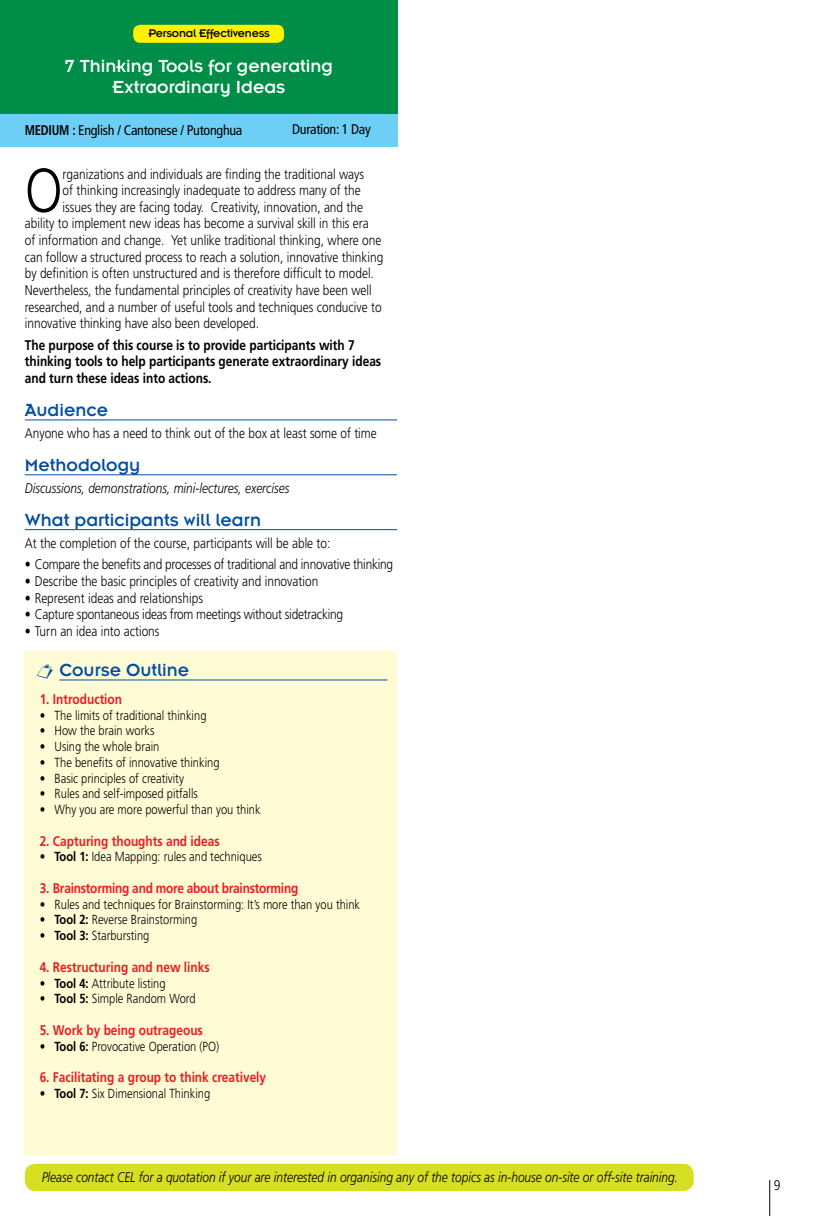
<style>
.page{position:relative;width:819px;height:1216px;background:#fff}
.page>*{position:absolute;margin:0;border:0;box-sizing:border-box;transform-origin:0 0}
.t1{font:300 61.6px "Frutiger LT Std";color:#000;scale:.85 1}
.t2{font:19.25px "Insignia LT Std";color:#034ea2}
.t3{font:19.25px/21px "Insignia LT Std";color:#fff;text-align:center}
.t4{font:300 14px "Frutiger LT Std";color:#000;scale:.85 1}
.t5{font:italic 300 14px "Frutiger LT Std";color:#000;scale:.85 1}
.t6{font:700 14px/16.6px "Frutiger LT Std";color:#000;scale:.85 1}
.t7{font:700 14px "Frutiger LT Std";color:#ed1d24;scale:.85 1}
.t8{font:300 14px "Frutiger LT Std";letter-spacing:-.02em;color:#000;scale:.85 1}
.t9{font:condensed 14px "Frutiger LT Std";letter-spacing:-.02em;color:#000}
.t10{font:700 14px "Frutiger LT Std";letter-spacing:-.02em;color:#ed1d24;scale:.85 1}
.t11{font:300 condensed 14px "Frutiger LT Std";color:#000}
.t12{font:300 13.12px "Frutiger LT Std";color:#000;scale:.85 1}
.t13{font:12.25px "Insignia LT Std";letter-spacing:-.02em;color:#000}
.s1{font-weight:700}
</style>
<div class="page">
<div style="left:25px;top:1163px;width:668px;height:27px;background:#d7df23;border-radius:10px"></div>
<hr style="left:769px;top:1179px;width:1px;height:36px;background:#000">
<hr style="left:25px;top:419px;width:372px;height:1px;background:#034ea2">
<hr style="left:25px;top:474px;width:372px;height:1px;background:#034ea2">
<hr style="left:25px;top:529px;width:372px;height:1px;background:#034ea2">
<div style="left:0;top:0;width:397px;height:114px;background:#008d48"></div>
<div style="left:0;top:114px;width:397px;height:33px;background:#6dcff6"></div>
<div style="left:133px;top:25px;width:151px;height:18px;background:#fff200;border-radius:7px"></div>
<div style="left:25px;top:651px;width:372px;height:504px;background:#fffcd5"></div>
<hr style="left:59px;top:679px;width:328px;height:1px;background:#034ea2">
<p class="t13" style="left:148px;top:27px;width:123px">Personal Effectiveness</p>
<h2 class="t3" style="left:65px;top:56px;width:269px">7 Thinking Tools for generating<br>Extraordinary Ideas</h2>
<p class="t9" style="left:25px;top:122px;width:219px"><span class="s1">MEDIUM :</span> English / Cantonese / Putonghua</p>
<p class="t9" style="left:292px;top:121px;width:80px">Duration: 1 Day</p>
<h1 class="t1" style="left:25px;top:156px;width:46px">O</h1>
<p class="t4" style="left:63px;top:166px;width:356px">rganizations and individuals are finding the traditional ways</p>
<p class="t4" style="left:63px;top:182px;width:352px">of thinking increasingly inadequate to address many of the</p>
<p class="t4" style="left:63px;top:199px;width:355px">issues they are facing today. Creativity, innovation, and the</p>
<p class="t4" style="left:25px;top:216px;width:406px">ability to implement new ideas has become a survival skill in this era</p>
<p class="t4" style="left:25px;top:232px;width:421px">of information and change. Yet unlike traditional thinking, where one</p>
<p class="t4" style="left:25px;top:249px;width:423px">can follow a structured process to reach a solution, innovative thinking</p>
<p class="t4" style="left:25px;top:265px;width:412px">by definition is often unstructured and is therefore difficult to model.</p>
<p class="t4" style="left:25px;top:282px;width:410px">Nevertheless, the fundamental principles of creativity have been well</p>
<p class="t4" style="left:25px;top:299px;width:421px">researched, and a number of useful tools and techniques conducive to</p>
<p class="t4" style="left:25px;top:315px;width:277px">innovative thinking have also been developed.</p>
<p class="t6" style="left:25px;top:337px;width:421px">The purpose of this course is to provide participants with 7 thinking tools to help participants generate extraordinary ideas and turn these ideas into actions.</p>
<h2 class="t2" style="left:25px;top:400px;width:85px">Audience</h2>
<p class="t4" style="left:25px;top:425px;width:415px">Anyone who has a need to think out of the box at least some of time</p>
<h2 class="t2" style="left:25px;top:455px;width:117px">Methodology</h2>
<p class="t5" style="left:25px;top:480px;width:313px">Discussions, demonstrations, mini-lectures, exercises</p>
<h2 class="t2" style="left:25px;top:510px;width:238px">What participants will learn</h2>
<p class="t4" style="left:25px;top:535px;width:361px">At the completion of the course, participants will be able to:</p>
<p class="t8" style="left:25px;top:556px;width:435px">• Compare the benefits and processes of traditional and innovative thinking</p>
<p class="t4" style="left:25px;top:573px;width:347px">• Describe the basic principles of creativity and innovation</p>
<p class="t4" style="left:25px;top:590px;width:211px">• Represent ideas and relationships</p>
<p class="t8" style="left:25px;top:606px;width:376px">• Capture spontaneous ideas from meetings without sidetracking</p>
<p class="t4" style="left:25px;top:623px;width:160px">• Turn an idea into actions</p>
<h2 class="t2" style="left:59px;top:660px;width:131px">Course Outline</h2>
<p class="t7" style="left:40px;top:690px;width:98px">1. Introduction</p>
<p class="t12" style="left:40px;top:707px;width:198px">• The limits of traditional thinking</p>
<p class="t12" style="left:40px;top:723px;width:136px">• How the brain works</p>
<p class="t12" style="left:40px;top:739px;width:142px">• Using the whole brain</p>
<p class="t12" style="left:40px;top:755px;width:213px">• The benefits of innovative thinking</p>
<p class="t12" style="left:40px;top:770px;width:171px">• Basic principles of creativity</p>
<p class="t12" style="left:40px;top:786px;width:187px">• Rules and self-imposed pitfalls</p>
<p class="t12" style="left:40px;top:802px;width:261px">• Why you are more powerful than you think</p>
<p class="t7" style="left:40px;top:832px;width:213px">2. Capturing thoughts and ideas</p>
<p class="t12" style="left:40px;top:849px;width:263px">• <span class="s1">Tool 1:</span> Idea Mapping: rules and techniques</p>
<p class="t10" style="left:40px;top:879px;width:306px">3. Brainstorming and more about brainstorming</p>
<p class="t12" style="left:40px;top:896px;width:378px">• Rules and techniques for Brainstorming: It’s more than you think</p>
<p class="t12" style="left:40px;top:912px;width:187px">• <span class="s1">Tool 2:</span> Reverse Brainstorming</p>
<p class="t12" style="left:40px;top:928px;width:131px">• <span class="s1">Tool 3:</span> Starbursting</p>
<p class="t7" style="left:40px;top:958px;width:201px">4. Restructuring and new links</p>
<p class="t12" style="left:40px;top:975px;width:150px">• <span class="s1">Tool 4:</span> Attribute listing</p>
<p class="t12" style="left:40px;top:991px;width:185px">• <span class="s1">Tool 5:</span> Simple Random Word</p>
<p class="t7" style="left:40px;top:1021px;width:193px">5. Work by being outrageous</p>
<p class="t12" style="left:40px;top:1038px;width:213px">• <span class="s1">Tool 6:</span> Provocative Operation (PO)</p>
<p class="t7" style="left:40px;top:1068px;width:268px">6. Facilitating a group to think creatively</p>
<p class="t12" style="left:40px;top:1085px;width:202px">• <span class="s1">Tool 7:</span> Six Dimensional Thinking</p>
<p class="t5" style="left:42px;top:1168px;width:750px">Please contact CEL for a quotation if your are interested in organising any of the topics as in-house on-site or off-site training.</p>
<p class="t11" style="left:773px;top:1177px;width:8px">9</p>
</div>
